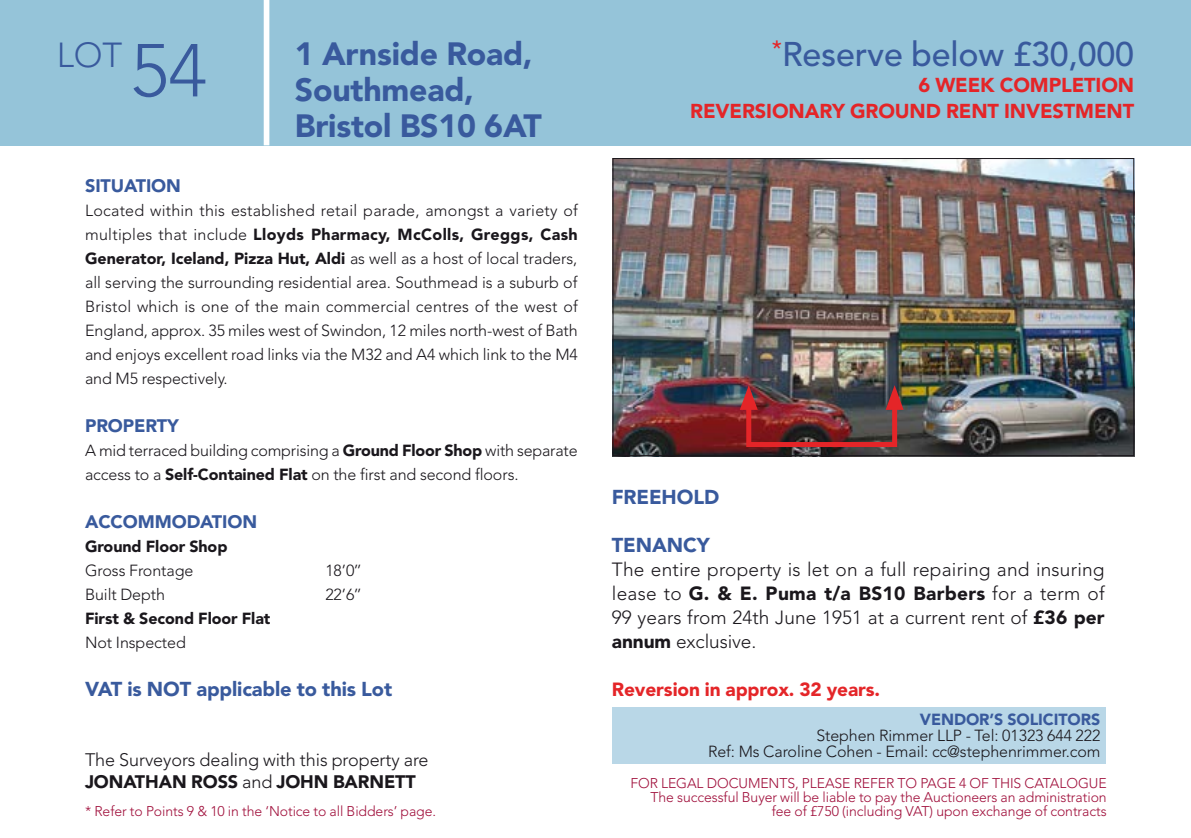
<style>
.page{position:relative;width:1191px;height:838px;background:#fff}
.page>*{position:absolute;margin:0;border:0;box-sizing:border-box;transform-origin:0 0}
.t1{font:300 74px "Avenir LT Std";color:#395a9d}
.t2{font:300 34.4px "Avenir LT Std";color:#395a9d}
.t3{font:500 34px "Avenir LT Std";letter-spacing:-.005em;color:#395a9d}
.t4{font:900 32px/36px "Avenir LT Std";letter-spacing:-.005em;color:#395a9d}
.t5{font:900 20px/26px "Avenir LT Std";letter-spacing:-.005em;color:#e42528;text-align:right}
.t6{font:900 20px "Avenir LT Std";letter-spacing:-.005em;color:#395a9d}
.t7{font:300 19px/24px "Avenir LT Std";letter-spacing:.005em;color:#1a171c;text-align:justify}
.t8{font:900 19px "Avenir LT Std";letter-spacing:-.005em;color:#e42528}
.t9{font:300 18px/22px "Avenir LT Std";letter-spacing:-.005em;color:#1a171c}
.t10{font:900 18px "Avenir LT Std";letter-spacing:-.005em;color:#395a9d}
.t11{font:300 16px/24px "Avenir LT Std";letter-spacing:-.005em;color:#1a171c;text-align:justify}
.t12{font:900 16px "Avenir LT Std";letter-spacing:-.005em;color:#1a171c}
.t13{font:900 16px "Avenir LT Std";letter-spacing:-.005em;color:#395a9d}
.t14{font:300 14px/14px "Avenir LT Std";letter-spacing:-.005em;color:#a00f3b;text-align:right}
.s1{font-weight:900}
</style>
<div class="page">
<div style="left:0;top:0;width:1191px;height:145px;background:#95c4d9"></div>
<div style="left:264px;top:0;width:5px;height:145px;background:#fff"></div>
<img style="left:614px;top:160px;width:518px;height:294px">
<div style="left:612px;top:158px;width:522px;height:298px;border:1px solid #1a171c"></div>
<div style="left:612px;top:707px;width:494px;height:56px;background:#b9d7e7"></div>
<div style="left:746px;top:398px;width:151px;height:49px;border:5px solid #e42528"></div>
<svg style="left:740px;top:385px;width:17px;height:25px"></svg>
<svg style="left:885px;top:385px;width:18px;height:25px"></svg>
<h2 class="t2" style="left:57px;top:34px;width:67px">LOT</h2>
<h1 class="t1" style="left:130px;top:27px;width:78px">54</h1>
<h3 class="t4" style="left:295px;top:35px;width:249px">1 Arnside Road,<br>Southmead,<br>Bristol BS10 6AT</h3>
<h3 class="t3" style="left:772px;top:35px;width:363px"><sup>*</sup>Reserve below £30,000</h3>
<p class="t5" style="left:690px;top:72px;width:445px">6 WEEK COMPLETION<br>REVERSIONARY GROUND RENT INVESTMENT</p>
<p class="t10" style="left:85px;top:175px;width:97px">SITUATION</p>
<p class="t11" style="left:85px;top:199px;width:494px">Located within this established retail parade, amongst a variety of multiples that include <span class="s1">Lloyds Pharmacy, McColls, Greggs, Cash Generator, Iceland, Pizza Hut, Aldi</span> as well as a host of local traders, all serving the surrounding residential area. Southmead is a suburb of Bristol which is one of the main commercial centres of the west of England, approx. 35 miles west of Swindon, 12 miles north-west of Bath and enjoys excellent road links via the M32 and A4 which link to the M4 and M5 respectively.</p>
<p class="t10" style="left:85px;top:415px;width:95px">PROPERTY</p>
<p class="t11" style="left:85px;top:439px;width:494px">A mid terraced building comprising a <span class="s1">Ground Floor Shop</span> with separate access to a <span class="s1">Self-Contained Flat</span> on the first and second floors.</p>
<p class="t10" style="left:85px;top:511px;width:174px">ACCOMMODATION</p>
<p class="t12" style="left:85px;top:537px;width:144px">Ground Floor Shop</p>
<p class="t11" style="left:85px;top:559px;width:110px">Gross Frontage</p>
<p class="t11" style="left:325px;top:559px;width:37px">18’0’’</p>
<p class="t11" style="left:85px;top:583px;width:82px">Built Depth</p>
<p class="t11" style="left:325px;top:583px;width:37px">22’6’’</p>
<p class="t12" style="left:85px;top:609px;width:187px">First &amp; Second Floor Flat</p>
<p class="t11" style="left:85px;top:631px;width:102px">Not Inspected</p>
<p class="t6" style="left:85px;top:677px;width:309px">VAT is NOT applicable to this Lot</p>
<p class="t9" style="left:85px;top:748px;width:345px">The Surveyors dealing with this property are<br><span class="s1">JONATHAN ROSS</span> and <span class="s1">JOHN BARNETT</span></p>
<p class="t14" style="left:85px;top:804px;width:352px">* Refer to Points 9 &amp; 10 in the ‘Notice to all Bidders’ page.</p>
<p class="t6" style="left:612px;top:485px;width:109px">FREEHOLD</p>
<p class="t6" style="left:612px;top:533px;width:99px">TENANCY</p>
<p class="t7" style="left:612px;top:558px;width:494px">The entire property is let on a full repairing and insuring lease to <span class="s1">G. &amp; E. Puma t/a BS10 Barbers</span> for a term of 99 years from 24th June 1951 at a current rent of <span class="s1">£36 per annum</span> exclusive.</p>
<p class="t8" style="left:612px;top:678px;width:270px">Reversion in approx. 32 years.</p>
<p class="t13" style="left:920px;top:709px;width:182px">VENDOR’S SOLICITORS</p>
<p class="t11" style="left:708px;top:727px;width:394px;line-height:16px;text-align:right">Stephen Rimmer LLP - Tel: 01323 644 222<br>Ref: Ms Caroline Cohen - Email: cc@stephenrimmer.com</p>
<p class="t14" style="left:630px;top:776px;width:478px">FOR LEGAL DOCUMENTS, PLEASE REFER TO PAGE 4 OF THIS CATALOGUE<br>The successful Buyer will be liable to pay the Auctioneers an administration fee of £750 (including VAT) upon exchange of contracts</p>
</div>
